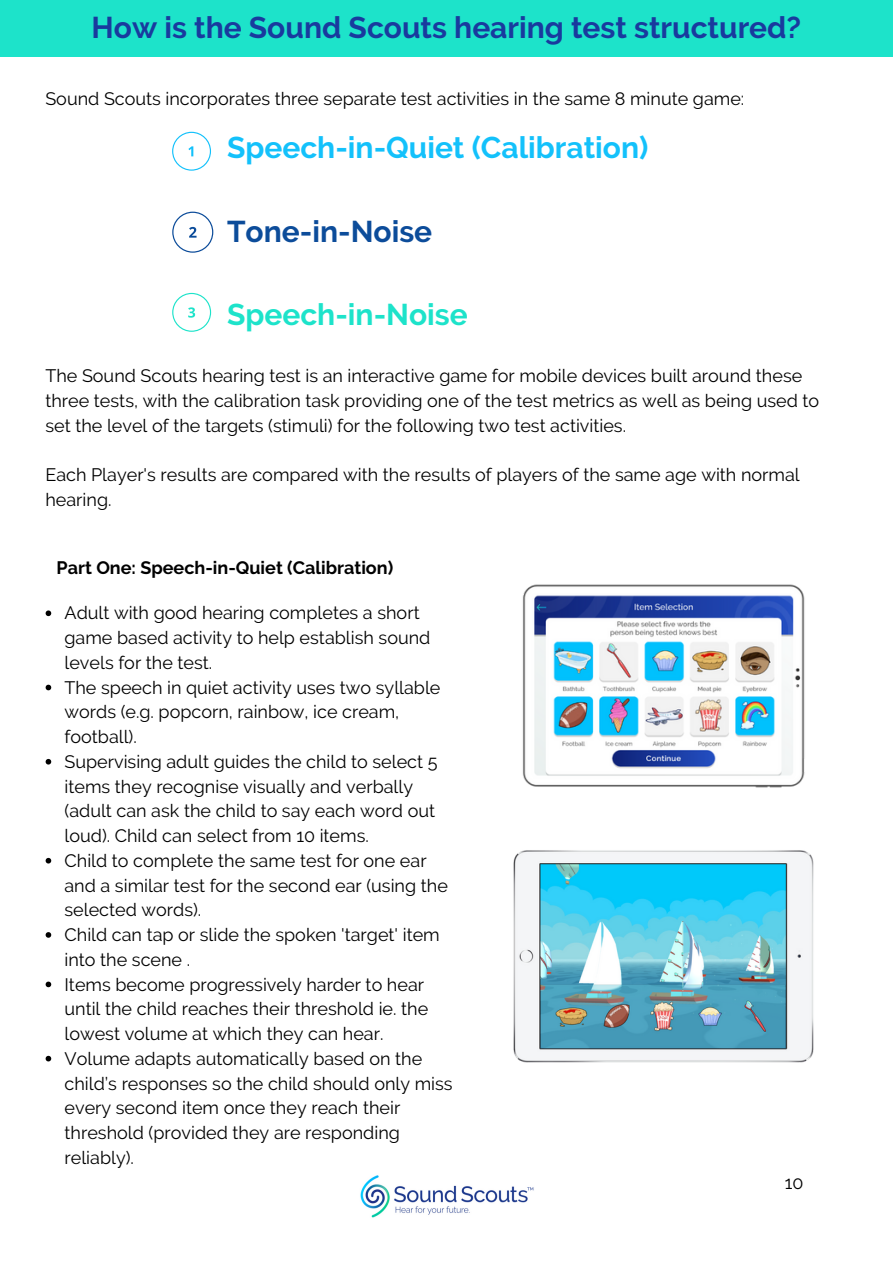
<style>
.page{position:relative;width:893px;height:1264px;background:#fff}
.page>*{position:absolute;margin:0;border:0;box-sizing:border-box;transform-origin:0 0}
.t1{font:700 30px "Raleway";color:#193a9e}
.t2{font:700 30px "Raleway";color:#13c1fb}
.t3{font:700 30px "Raleway";color:#1de3ca}
.t4{font:700 30px "Raleway";color:#0c4c9a}
.t5{font:18px/24.8px "Raleway";color:#000}
.t6{font:700 18px "Raleway";color:#000}
</style>
<div class="page">
<div style="left:0;top:0;width:892px;height:57px;background:#1de3ca"></div>
<img style="left:522px;top:584px;width:283px;height:204px">
<svg style="left:46px;top:610px;width:5px;height:6px"></svg>
<svg style="left:46px;top:684px;width:5px;height:6px"></svg>
<svg style="left:46px;top:759px;width:5px;height:5px"></svg>
<svg style="left:46px;top:857px;width:5px;height:6px"></svg>
<svg style="left:46px;top:932px;width:5px;height:5px"></svg>
<svg style="left:46px;top:981px;width:5px;height:6px"></svg>
<svg style="left:46px;top:1055px;width:5px;height:6px"></svg>
<img style="left:513px;top:850px;width:301px;height:213px">
<svg style="left:172px;top:132px;width:39px;height:39px"></svg>
<svg style="left:172px;top:212px;width:41px;height:41px"></svg>
<svg style="left:172px;top:293px;width:39px;height:39px"></svg>
<img style="left:360px;top:1175px;width:174px;height:43px">
<p class="t1" style="left:92px;top:10px;width:711px">How is the Sound Scouts hearing test structured?</p>
<p class="t5" style="left:45px;top:87px;width:700px">Sound Scouts incorporates three separate test activities in the same 8 minute game:</p>
<p class="t2" style="left:227px;top:130px;width:423px">Speech-in-Quiet (Calibration)</p>
<p class="t4" style="left:227px;top:213px;width:207px">Tone-in-Noise</p>
<p class="t3" style="left:227px;top:296px;width:242px">Speech-in-Noise</p>
<p class="t5" style="left:45px;top:363px;width:775px">The Sound Scouts hearing test is an interactive game for mobile devices built around these three tests, with the calibration task providing one of the test metrics as well as being used to set the level of the targets (stimuli) for the following two test activities.</p>
<p class="t5" style="left:45px;top:462px;width:755px">Each Player's results are compared with the results of players of the same age with normal hearing.</p>
<p class="t6" style="left:57px;top:557px;width:338px">Part One: Speech-in-Quiet (Calibration)</p>
<p class="t5" style="left:64px;top:600px;width:367px">Adult with good hearing completes a short game based activity to help establish sound levels for the test.</p>
<p class="t5" style="left:64px;top:675px;width:377px">The speech in quiet activity uses two syllable words (e.g. popcorn, rainbow, ice cream, football).</p>
<p class="t5" style="left:64px;top:749px;width:374px">Supervising adult guides the child to select 5 items they recognise visually and verbally (adult can ask the child to say each word out loud). Child can select from 10 items.</p>
<p class="t5" style="left:64px;top:848px;width:385px">Child to complete the same test for one ear and a similar test for the second ear (using the selected words).</p>
<p class="t5" style="left:64px;top:922px;width:377px">Child can tap or slide the spoken 'target' item into the scene .</p>
<p class="t5" style="left:64px;top:971px;width:365px">Items become progressively harder to hear until the child reaches their threshold ie. the lowest volume at which they can hear.</p>
<p class="t5" style="left:64px;top:1046px;width:390px">Volume adapts automatically based on the child’s responses so the child should only miss every second item once they reach their threshold (provided they are responding reliably).</p>
<p class="t5" style="left:784px;top:1170px;width:20px">10</p>
</div>
